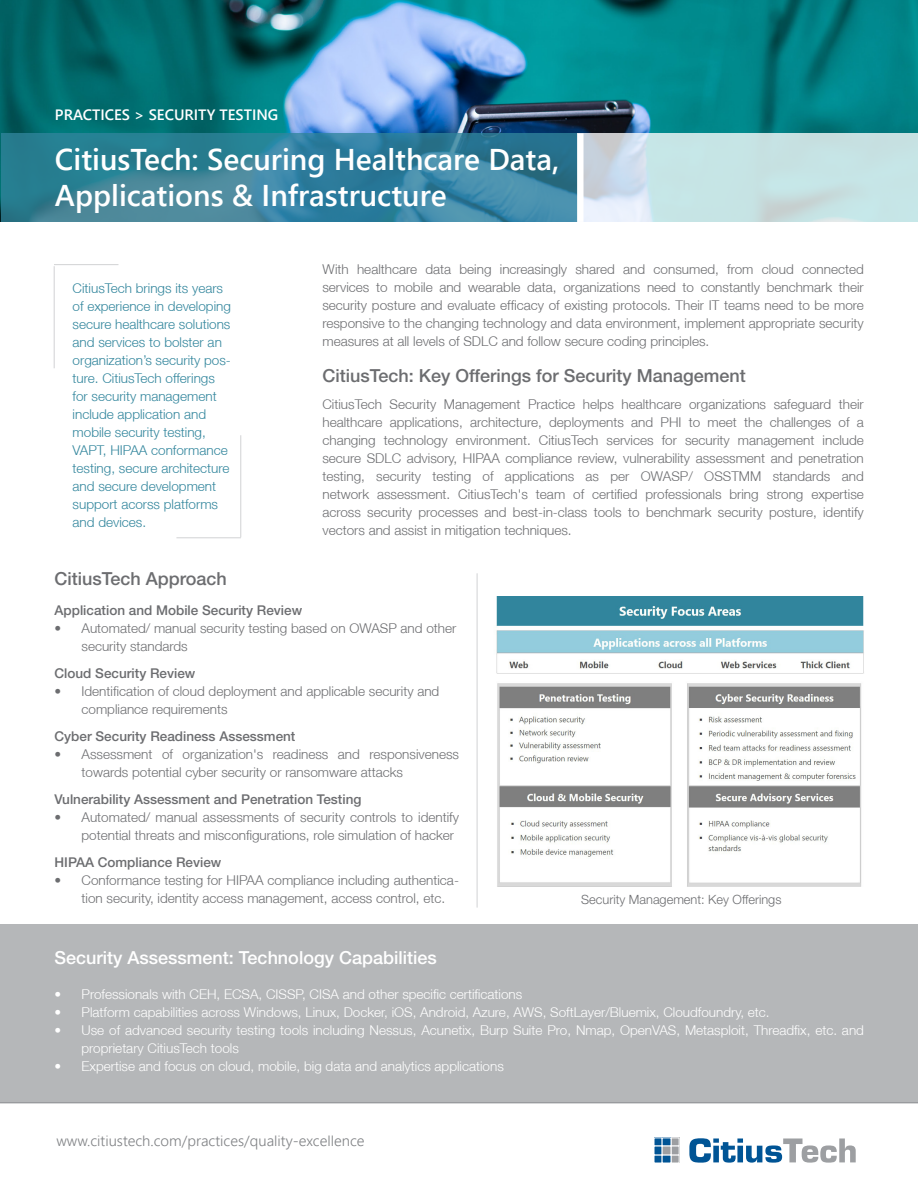
<style>
.page{position:relative;width:918px;height:1188px;background:#fff}
.page>*{position:absolute;margin:0;border:0;box-sizing:border-box;transform-origin:0 0}
.t1{font:600 30px/36px "Segoe UI";color:#fff}
.t2{font:500 18px "Helvetica Neue";color:#6c6d70}
.t3{font:500 18px "Helvetica Neue";color:#fff}
.t4{font:300 15px "Segoe UI";color:#808285}
.t5{font:600 15px "Segoe UI";color:#fff}
.t6{font:300 13.5px/18px "Helvetica Neue LT";color:#6c6d70}
.t7{font:300 13.5px/18px "Helvetica Neue LT";color:#fff}
.t8{font:300 13.5px/18px "Helvetica Neue LT";color:#31859c}
.t9{font:500 13.5px "Helvetica Neue";color:#6c6d70}
.t10{font:300 12.75px "Helvetica Neue";color:#6c6d70}
</style>
<div class="page">
<img style="left:0;top:0;width:918px;height:221px">
<div style="left:0;top:925px;width:918px;height:178px;background:#b5b7b9"></div>
<svg style="left:1px;top:133px;width:577px;height:89px;background:#36819b"></svg>
<svg style="left:584px;top:133px;width:334px;height:89px;background:#c8e1e4"></svg>
<div style="left:578px;top:133px;width:6px;height:89px;background:#fff"></div>
<hr style="left:54px;top:264px;width:64px;height:1px;background:#d1d2d4">
<hr style="left:176px;top:538px;width:65px;height:1px;background:#d1d2d4">
<hr style="left:54px;top:266px;width:1px;height:102px;background:#d1d2d4">
<hr style="left:241px;top:435px;width:1px;height:102px;background:#d1d2d4">
<img style="left:496px;top:597px;width:368px;height:290px">
<hr style="left:477px;top:573px;width:1px;height:335px;background:#d1d2d4">
<div style="left:654px;top:1155px;width:8px;height:8px;background:#005495"></div>
<div style="left:654px;top:1138px;width:8px;height:8px;background:#005495"></div>
<div style="left:671px;top:1138px;width:8px;height:8px;background:#9d9fa2"></div>
<div style="left:671px;top:1138px;width:8px;height:8px;border:1px solid #fff"></div>
<div style="left:671px;top:1155px;width:8px;height:8px;background:#9d9fa2"></div>
<div style="left:671px;top:1155px;width:8px;height:8px;border:1px solid #fff"></div>
<div style="left:662px;top:1155px;width:9px;height:8px;background:#005495"></div>
<div style="left:662px;top:1138px;width:9px;height:8px;background:#005495"></div>
<div style="left:654px;top:1146px;width:8px;height:9px;background:#005495"></div>
<div style="left:671px;top:1146px;width:8px;height:9px;background:#9d9fa2"></div>
<div style="left:671px;top:1146px;width:8px;height:9px;border:1px solid #fff"></div>
<div style="left:662px;top:1146px;width:9px;height:9px;background:#9d9fa2"></div>
<div style="left:662px;top:1146px;width:9px;height:9px;border:1px solid #fff"></div>
<svg style="left:689px;top:1138px;width:167px;height:25px"></svg>
<p class="t5" style="left:55px;top:103px;width:225px">PRACTICES &gt; SECURITY TESTING</p>
<p class="t1" style="left:55px;top:141px;width:506px">CitiusTech: Securing Healthcare Data,<br>Applications &amp; Infrastructure</p>
<p class="t8" style="left:73px;top:278px;width:160px">CitiusTech brings its years of experience in developing secure healthcare solutions and services to bolster an organization’s security pos&shy;ture. CitiusTech offerings for security management include application and mobile security testing,<br>VAPT, HIPAA conformance testing, secure architecture and secure development support acorss platforms and devices.</p>
<p class="t2" style="left:55px;top:568px;width:174px">CitiusTech Approach</p>
<p class="t6" style="left:322px;top:260px;width:543px;text-align:justify">With healthcare data being increasingly shared and consumed, from cloud connected services to mobile and wearable data, organizations need to constantly benchmark their security posture and evaluate efficacy of existing protocols. Their IT teams need to be more responsive to the changing technology and data environment, implement appropriate security measures at all levels of SDLC and follow secure coding principles.</p>
<p class="t2" style="left:322px;top:365px;width:425px">CitiusTech: Key Offerings for Security Management</p>
<p class="t6" style="left:322px;top:395px;width:543px;text-align:justify">CitiusTech Security Management Practice helps healthcare organizations safeguard their healthcare applications, architecture, deployments and PHI to meet the challenges of a changing technology environment. CitiusTech services for security management include secure SDLC advisory, HIPAA compliance review, vulnerability assessment and penetration testing, security testing of applications as per OWASP/ OSSTMM standards and network assessment. CitiusTech's team of certified professionals bring strong expertise across security processes and best-in-class tools to benchmark security posture, identify vectors and assist in mitigation techniques.</p>
<p class="t9" style="left:55px;top:602px;width:249px">Application and Mobile Security Review</p>
<p class="t6" style="left:82px;top:619px;width:376px;text-indent:-27px">• Automated/ manual security testing based on OWASP and other security standards</p>
<p class="t9" style="left:55px;top:665px;width:142px">Cloud Security Review</p>
<p class="t6" style="left:82px;top:682px;width:359px;text-indent:-27px">• Identification of cloud deployment and applicable security and compliance requirements</p>
<p class="t9" style="left:55px;top:728px;width:242px">Cyber Security Readiness Assessment</p>
<p class="t6" style="left:82px;top:745px;width:379px;text-indent:-27px">• Assessment of organization's readiness and responsiveness towards potential cyber security or ransomware attacks</p>
<p class="t9" style="left:55px;top:791px;width:308px">Vulnerability Assessment and Penetration Testing</p>
<p class="t6" style="left:82px;top:808px;width:379px;text-indent:-27px">• Automated/ manual assessments of security controls to identify potential threats and misconfigurations, role simulation of hacker</p>
<p class="t9" style="left:55px;top:854px;width:168px">HIPAA Compliance Review</p>
<p class="t6" style="left:82px;top:871px;width:379px;text-indent:-27px">• Conformance testing for HIPAA compliance including authentica&shy;tion security, identity access management, access control, etc.</p>
<p class="t3" style="left:55px;top:947px;width:384px">Security Assessment: Technology Capabilities</p>
<p class="t10" style="left:581px;top:891px;width:202px">Security Management: Key Offerings</p>
<p class="t7" style="left:55px;top:985px;width:469px">• Professionals with CEH, ECSA, CISSP, CISA and other specific certifications</p>
<p class="t7" style="left:55px;top:1003px;width:717px">• Platform capabilities across Windows, Linux, Docker, iOS, Android, Azure, AWS, SoftLayer/Bluemix, Cloudfoundry, etc.</p>
<p class="t7" style="left:82px;top:1021px;width:784px;text-indent:-27px">• Use of advanced security testing tools including Nessus, Acunetix, Burp Suite Pro, Nmap, OpenVAS, Metasploit, Threadfix, etc. and proprietary CitiusTech tools</p>
<p class="t7" style="left:55px;top:1057px;width:451px">• Expertise and focus on cloud, mobile, big data and analytics applications</p>
<p class="t4" style="left:56px;top:1129px;width:310px">www.citiustech.com/practices/quality-excellence</p>
</div>
